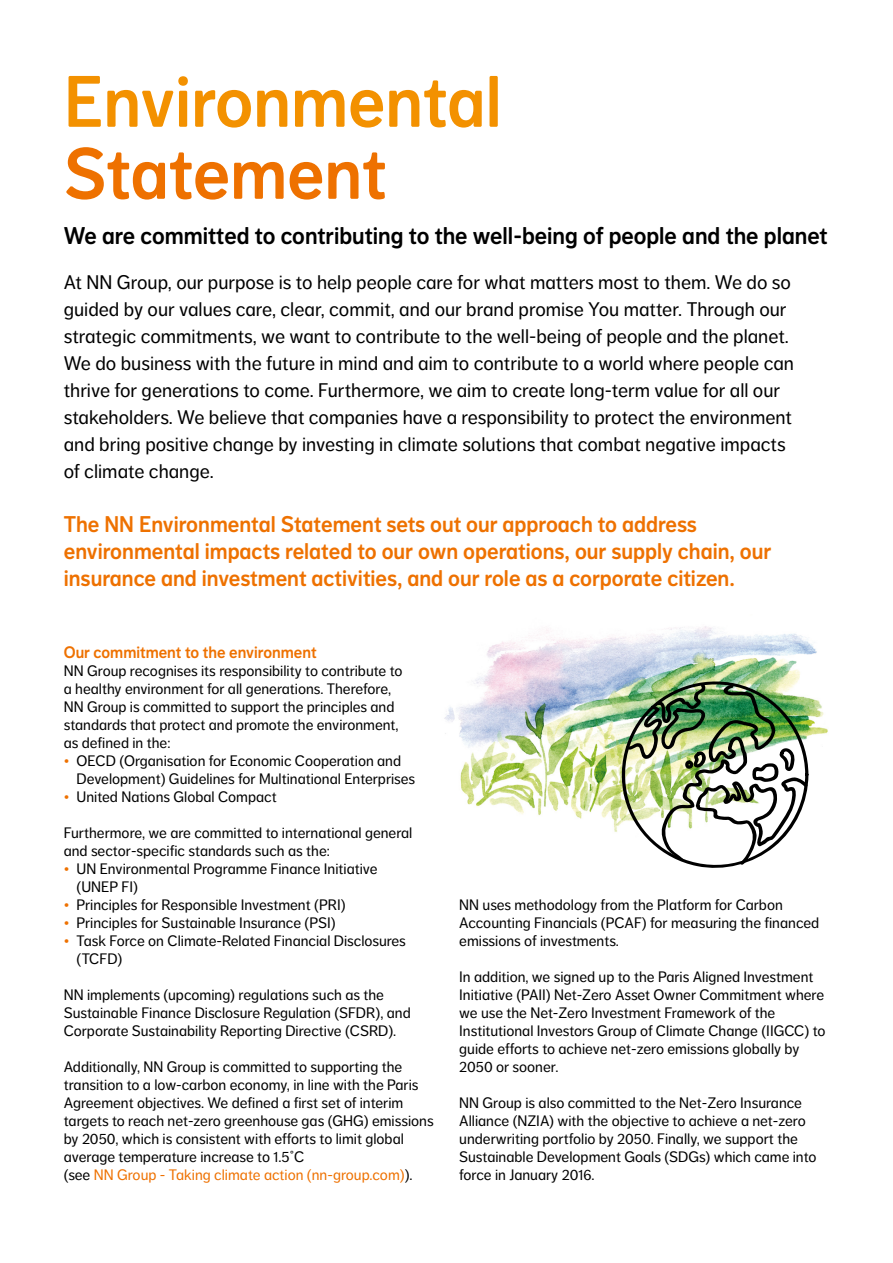
<style>
.page{position:relative;width:893px;height:1263px;background:#fff}
.page>*{position:absolute;margin:0;border:0;box-sizing:border-box;transform-origin:0 0}
.t1{font:72px "NN Dagny Display";color:#f39100}
.t2{font:72px "NN Dagny Display";color:#ee7100}
.t3{font:24px "NN Dagny Display";color:#000}
.t4{font:22.5px/27px "NN Dagny Display";color:#ee7100}
.t5{font:19.5px/27px "NN Dagny Text";color:#000}
.t6{font:16.5px "NN Dagny Display";color:#ee7100}
.t7{font:15px/18px "NN Dagny Text";color:#000}
.s1{color:#ee7100}
</style>
<div class="page">
<img style="left:444px;top:626px;width:384px;height:206px">
<img style="left:616px;top:675px;width:193px;height:193px">
<h1 class="t1" style="left:64px;top:60px;width:439px">Environmental</h1>
<h1 class="t2" style="left:64px;top:132px;width:324px">Statement</h1>
<h2 class="t3" style="left:64px;top:221px;width:765px">We are committed to contributing to the well-being of people and the planet</h2>
<p class="t5" style="left:64px;top:269px;width:732px">At NN Group, our purpose is to help people care for what matters most to them. We do so guided by our values care, clear, commit, and our brand promise You matter. Through our strategic commitments, we want to contribute to the well-being of people and the planet.<br>We do business with the future in mind and aim to contribute to a world where people can thrive for generations to come. Furthermore, we aim to create long-term value for all our stakeholders. We believe that companies have a responsibility to protect the environment and bring positive change by investing in climate solutions that combat negative impacts of climate change.</p>
<h3 class="t4" style="left:64px;top:511px;width:709px">The NN Environmental Statement sets out our approach to address environmental impacts related to our own operations, our supply chain, our insurance and investment activities, and our role as a corporate citizen.</h3>
<p class="t6" style="left:64px;top:642px;width:254px">Our commitment to the environment</p>
<p class="t7" style="left:64px;top:662px;width:340px">NN Group recognises its responsibility to contribute to a healthy environment for all generations. Therefore, NN Group is committed to support the principles and standards that protect and promote the environment, as defined in the:</p>
<p class="t7" style="left:77px;top:752px;width:340px;text-indent:-13px"><span class="s1">•</span> OECD (Organisation for Economic Cooperation and<br>Development) Guidelines for Multinational Enterprises</p>
<p class="t7" style="left:64px;top:788px;width:214px"><span class="s1">•</span> United Nations Global Compact</p>
<p class="t7" style="left:64px;top:824px;width:350px">Furthermore, we are committed to international general and sector-specific standards such as the:</p>
<p class="t7" style="left:77px;top:860px;width:303px;text-indent:-13px"><span class="s1">•</span> UN Environmental Programme Finance Initiative (UNEP FI)</p>
<p class="t7" style="left:64px;top:896px;width:283px"><span class="s1">•</span> Principles for Responsible Investment (PRI)</p>
<p class="t7" style="left:64px;top:914px;width:273px"><span class="s1">•</span> Principles for Sustainable Insurance (PSI)</p>
<p class="t7" style="left:77px;top:932px;width:331px;text-indent:-13px"><span class="s1">•</span> Task Force on Climate-Related Financial Disclosures (TCFD)</p>
<p class="t7" style="left:64px;top:986px;width:348px">NN implements (upcoming) regulations such as the<br>Sustainable Finance Disclosure Regulation (SFDR), and<br>Corporate Sustainability Reporting Directive (CSRD).</p>
<p class="t7" style="left:64px;top:1058px;width:371px">Additionally, NN Group is committed to supporting the transition to a low-carbon economy, in line with the Paris Agreement objectives. We defined a first set of interim targets to reach net-zero greenhouse gas (GHG) emissions by 2050, which is consistent with efforts to limit global average temperature increase to 1.5˚C<br>(see <span class="s1">NN Group - Taking climate action (nn-group.com)</span>).</p>
<p class="t7" style="left:459px;top:896px;width:361px">NN uses methodology from the Platform for Carbon<br>Accounting Financials (PCAF) for measuring the financed emissions of investments.</p>
<p class="t7" style="left:459px;top:968px;width:368px">In addition, we signed up to the Paris Aligned Investment Initiative (PAII) Net-Zero Asset Owner Commitment where we use the Net-Zero Investment Framework of the Institutional Investors Group of Climate Change (IIGCC) to guide efforts to achieve net-zero emissions globally by 2050 or sooner.</p>
<p class="t7" style="left:459px;top:1094px;width:359px">NN Group is also committed to the Net-Zero Insurance Alliance (NZIA) with the objective to achieve a net-zero underwriting portfolio by 2050. Finally, we support the Sustainable Development Goals (SDGs) which came into force in January 2016.</p>
</div>
